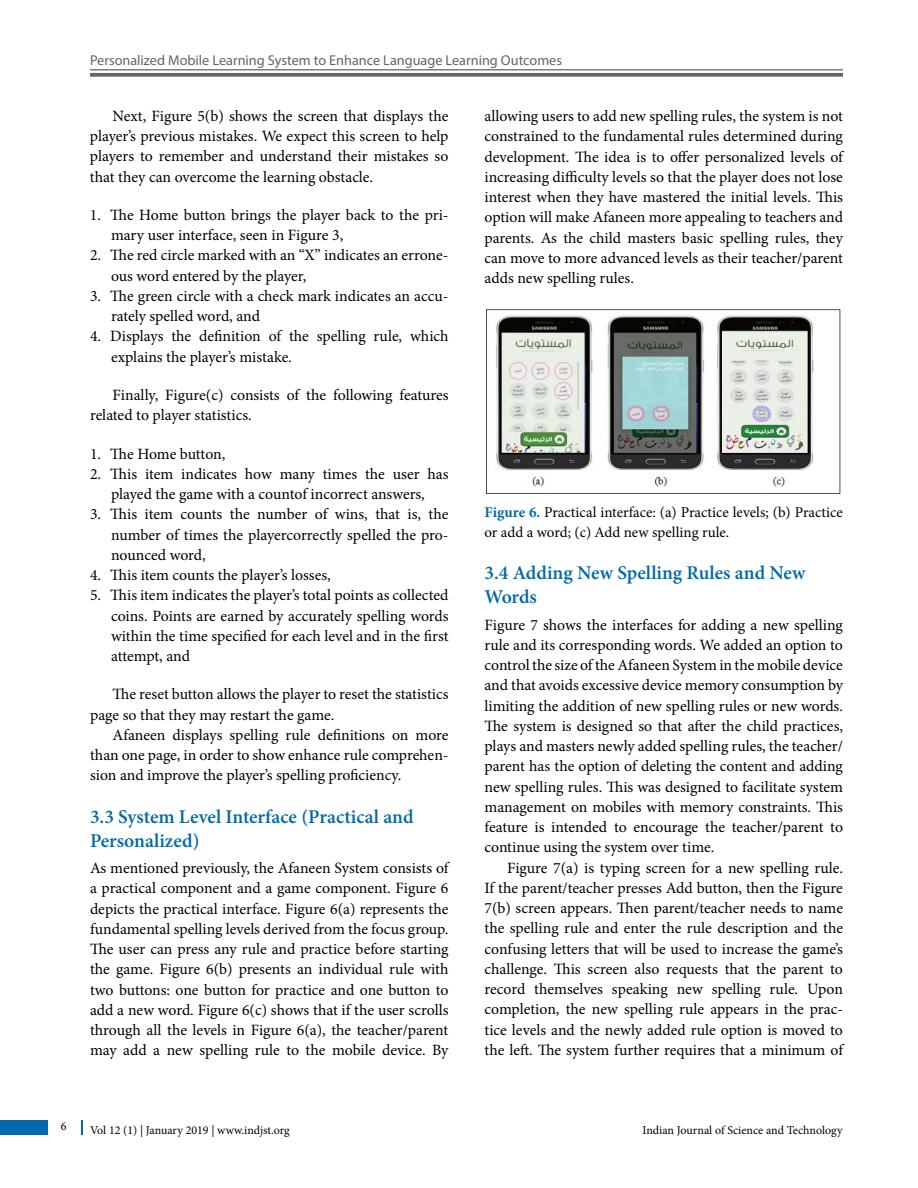
<style>
.page{position:relative;width:918px;height:1188px;background:#fff}
.page>*{position:absolute;margin:0;border:0;box-sizing:border-box;transform-origin:0 0}
.t1{font:600 19.5px/24px "Minion Pro";color:#0069aa}
.t2{font:15.75px/20.2px "Minion Pro";letter-spacing:-.005em;color:#000;text-align:justify}
.t3{font:15px/19.5px "Minion Pro";color:#000}
.t4{font:14.25px "Myriad Pro";color:#636466}
.t5{font:12px "Minion Pro";color:#000}
.s1{font-weight:700;color:#0069aa}
</style>
<div class="page">
<div style="left:0;top:1120px;width:47px;height:15px;background:#0069aa"></div>
<svg style="left:81px;top:1120px;width:1px;height:15px"></svg>
<hr style="left:90px;top:69px;width:753px;height:1px;background:#636466">
<svg style="left:90px;top:73px;width:753px;height:4px;background:#6f7071"></svg>
<img style="left:485px;top:309px;width:356px;height:185px">
<p class="t4" style="left:90px;top:51px;width:474px">Personalized Mobile Learning System to Enhance Language Learning Outcomes</p>
<p class="t2" style="left:90px;top:106px;width:360px;text-indent:23px">Next, Figure 5(b) shows the screen that displays the player’s previous mistakes. We expect this screen to help players to remember and understand their mistakes so that they can overcome the learning obstacle.</p>
<p class="t2" style="left:111px;top:205px;width:339px;text-indent:-21px">1. The Home button brings the player back to the pri&shy;mary user interface, seen in Figure 3,</p>
<p class="t2" style="left:111px;top:245px;width:339px;text-indent:-21px">2. The red circle marked with an “X” indicates an errone&shy;ous word entered by the player,</p>
<p class="t2" style="left:111px;top:286px;width:339px;text-indent:-21px">3. The green circle with a check mark indicates an accu&shy;rately spelled word, and</p>
<p class="t2" style="left:111px;top:326px;width:339px;text-indent:-21px">4. Displays the definition of the spelling rule, which explains the player’s mistake.</p>
<p class="t2" style="left:90px;top:385px;width:360px;text-indent:23px">Finally, Figure(c) consists of the following features related to player statistics.</p>
<p class="t2" style="left:90px;top:443px;width:137px">1. The Home button,</p>
<p class="t2" style="left:90px;top:464px;width:360px;text-align:center">2. This item indicates how many times the user has played the game with a countof incorrect answers,</p>
<p class="t2" style="left:111px;top:504px;width:339px;text-indent:-21px">3. This item counts the number of wins, that is, the number of times the playercorrectly spelled the pro&shy;nounced word,</p>
<p class="t2" style="left:90px;top:565px;width:242px">4. This item counts the player’s losses,</p>
<p class="t2" style="left:111px;top:585px;width:339px;text-indent:-21px">5. This item indicates the player’s total points as collected coins. Points are earned by accurately spelling words within the time specified for each level and in the first attempt, and</p>
<p class="t2" style="left:90px;top:684px;width:360px;text-indent:23px">The reset button allows the player to reset the statistics page so that they may restart the game.</p>
<p class="t2" style="left:90px;top:725px;width:360px;text-indent:23px">Afaneen displays spelling rule definitions on more than one page, in order to show enhance rule comprehen&shy;sion and improve the player’s spelling proficiency.</p>
<p class="t1" style="left:90px;top:805px;width:325px">3.3 System Level Interface (Practical and<br>Personalized)</p>
<p class="t2" style="left:90px;top:858px;width:360px">As mentioned previously, the Afaneen System consists of a practical component and a game component. Figure 6 depicts the practical interface. Figure 6(a) represents the fundamental spelling levels derived from the focus group.<br>The user can press any rule and practice before starting the game. Figure 6(b) presents an individual rule with two buttons: one button for practice and one button to add a new word. Figure 6(c) shows that if the user scrolls through all the levels in Figure 6(a), the teacher/parent may add a new spelling rule to the mobile device. By</p>
<p class="t2" style="left:485px;top:106px;width:360px">allowing users to add new spelling rules, the system is not constrained to the fundamental rules determined during development. The idea is to offer personalized levels of increasing difficulty levels so that the player does not lose interest when they have mastered the initial levels. This option will make Afaneen more appealing to teachers and parents. As the child masters basic spelling rules, they can move to more advanced levels as their teacher/parent adds new spelling rules.</p>
<p class="t3" style="left:484px;top:503px;width:360px"><span class="s1">Figure 6.</span> Practical interface: (a) Practice levels; (b) Practice or add a word; (c) Add new spelling rule.</p>
<p class="t1" style="left:484px;top:561px;width:323px">3.4 Adding New Spelling Rules and New<br>Words</p>
<p class="t2" style="left:484px;top:615px;width:360px">Figure 7 shows the interfaces for adding a new spelling rule and its corresponding words. We added an option to control the size of the Afaneen System in the mobile device and that avoids excessive device memory consumption by limiting the addition of new spelling rules or new words.<br>The system is designed so that after the child practices, plays and masters newly added spelling rules, the teacher/ parent has the option of deleting the content and adding new spelling rules. This was designed to facilitate system management on mobiles with memory constraints. This feature is intended to encourage the teacher/parent to continue using the system over time.</p>
<p class="t2" style="left:484px;top:858px;width:360px;text-indent:23px">Figure 7(a) is typing screen for a new spelling rule.<br>If the parent/teacher presses Add button, then the Figure 7(b) screen appears. Then parent/teacher needs to name the spelling rule and enter the rule description and the confusing letters that will be used to increase the game’s challenge. This screen also requests that the parent to record themselves speaking new spelling rule. Upon completion, the new spelling rule appears in the prac&shy;tice levels and the newly added rule option is moved to the left. The system further requires that a minimum of</p>
<p class="t5" style="left:61px;top:1118px;width:7px">6</p>
<p class="t5" style="left:90px;top:1123px;width:201px">Vol 12 (1) | January 2019 | www.indjst.org</p>
<p class="t5" style="left:642px;top:1123px;width:202px">Indian Journal of Science and Technology</p>
</div>
